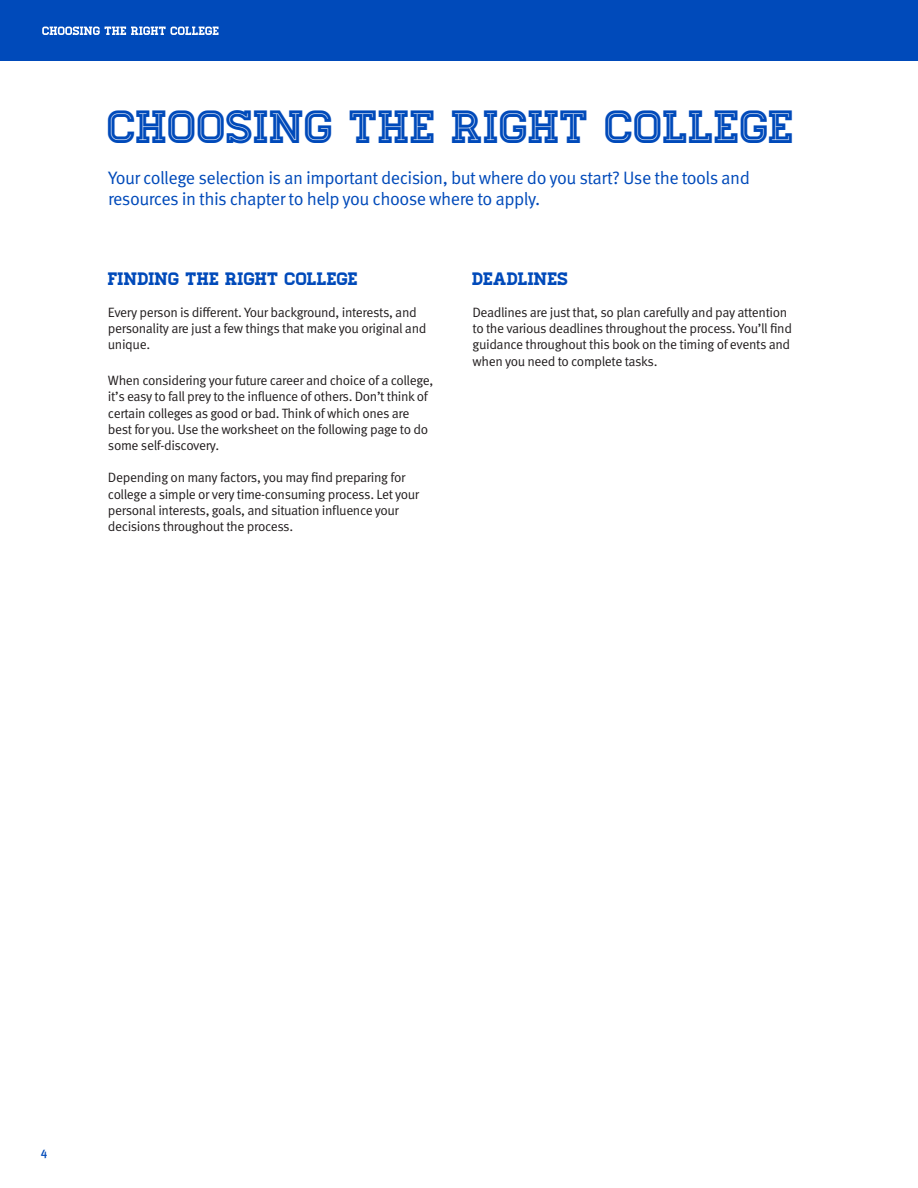
<style>
.page{position:relative;width:918px;height:1188px;background:#fff}
.page>*{position:absolute;margin:0;border:0;box-sizing:border-box;transform-origin:0 0}
.t1{font:46.5px "Homestead Inline";color:#004aba}
.t2{font:18px/21.6px "Meta OT Norm";letter-spacing:-.03em;color:#004aba}
.t3{font:18px "Homestead";color:#004aba}
.t4{font:13.5px/16.2px "Meta OT Norm";letter-spacing:-.03em;color:#231f20}
.t5{font:500 12px "Meta OT";color:#004aba}
</style>
<div class="page">
<div style="left:0;top:0;width:918px;height:60px;background:#004aba"></div>
<svg style="left:42px;top:26px;width:177px;height:9px"></svg>
<h1 class="t1" style="left:108px;top:99px;width:689px">CHOOSING THE RIGHT COLLEGE</h1>
<h2 class="t2" style="left:108px;top:167px;width:644px">Your college selection is an important decision, but where do you start? Use the tools and resources in this chapter to help you choose where to apply.</h2>
<h2 class="t3" style="left:108px;top:268px;width:252px">FINDING THE RIGHT COLLEGE</h2>
<p class="t4" style="left:108px;top:305px;width:320px">Every person is different. Your background, interests, and personality are just a few things that make you original and unique.</p>
<p class="t4" style="left:108px;top:373px;width:327px">When considering your future career and choice of a college, it’s easy to fall prey to the influence of others. Don’t think of certain colleges as good or bad. Think of which ones are best for you. Use the worksheet on the following page to do some self-discovery.</p>
<p class="t4" style="left:108px;top:470px;width:313px">Depending on many factors, you may find preparing for college a simple or very time-consuming process. Let your personal interests, goals, and situation influence your decisions throughout the process.</p>
<h2 class="t3" style="left:472px;top:268px;width:97px">DEADLINES</h2>
<p class="t4" style="left:472px;top:305px;width:321px">Deadlines are just that, so plan carefully and pay attention to the various deadlines throughout the process. You’ll find guidance throughout this book on the timing of events and when you need to complete tasks.</p>
<p class="t5" style="left:41px;top:1145px;width:8px">4</p>
</div>
